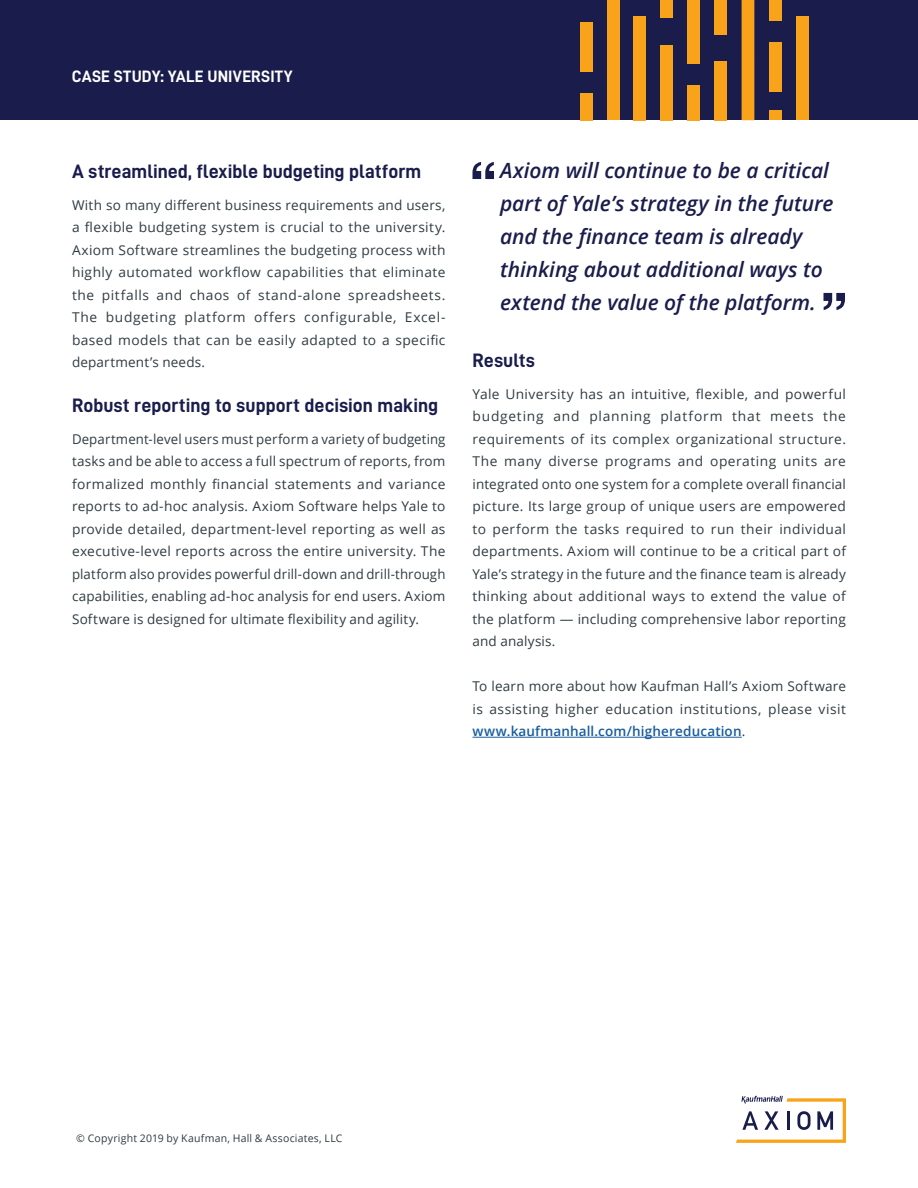
<style>
.page{position:relative;width:918px;height:1188px;background:#fff}
.page>*{position:absolute;margin:0;border:0;box-sizing:border-box;transform-origin:0 0}
.Pull_quote{font:italic 600 21px/33px "Open Sans";color:#1a1d4c}
.Subhed{font:19.5px "D DIN Bold";color:#1a1d4c}
.t1{font:16.5px "D DIN Bold";letter-spacing:.01em;color:#fff}
.t2{font:13.5px/22.5px "Open Sans";letter-spacing:.015em;color:#2f3b41;text-align:justify}
.t3{font:10.5px "Open Sans";letter-spacing:.02em;color:#2f3b41}
.s1{font-weight:600;color:#175d9e}
</style>
<div class="page">
<div style="left:0;top:0;width:918px;height:120px;background:#1a1d4c"></div>
<div style="left:633px;top:16px;width:13px;height:104px;background:#f9a31b"></div>
<div style="left:687px;top:0;width:13px;height:64px;background:#f9a31b"></div>
<div style="left:660px;top:45px;width:13px;height:75px;background:#f9a31b"></div>
<div style="left:660px;top:0;width:13px;height:18px;background:#f9a31b"></div>
<div style="left:769px;top:110px;width:12px;height:10px;background:#f9a31b"></div>
<div style="left:742px;top:0;width:12px;height:120px;background:#f9a31b"></div>
<div style="left:687px;top:85px;width:13px;height:35px;background:#f9a31b"></div>
<div style="left:769px;top:43px;width:12px;height:49px;background:#f9a31b"></div>
<div style="left:769px;top:0;width:12px;height:21px;background:#f9a31b"></div>
<div style="left:715px;top:61px;width:12px;height:59px;background:#f9a31b"></div>
<div style="left:715px;top:0;width:12px;height:35px;background:#f9a31b"></div>
<div style="left:796px;top:16px;width:12px;height:104px;background:#f9a31b"></div>
<div style="left:607px;top:0;width:12px;height:120px;background:#f9a31b"></div>
<div style="left:580px;top:93px;width:13px;height:27px;background:#f9a31b"></div>
<div style="left:580px;top:22px;width:13px;height:50px;background:#f9a31b"></div>
<svg style="left:736px;top:1096px;width:110px;height:47px"></svg>
<svg style="left:824px;top:293px;width:21px;height:17px"></svg>
<svg style="left:473px;top:162px;width:21px;height:17px"></svg>
<hr style="left:472px;top:737px;width:270px;height:1px;background:#175d9e">
<p class="t1" style="left:72px;top:67px;width:222px">CASE STUDY: YALE UNIVERSITY</p>
<p class="Subhed" style="left:72px;top:161px;width:351px">A streamlined, flexible budgeting platform</p>
<p class="t2" style="left:72px;top:193px;width:375px">With so many different business requirements and users, a flexible budgeting system is crucial to the university.<br>Axiom Software streamlines the budgeting process with highly automated workflow capabilities that eliminate the pitfalls and chaos of stand-alone spreadsheets.<br>The budgeting platform offers configurable, Excel&shy;based models that can be easily adapted to a specific department’s needs.</p>
<p class="Subhed" style="left:72px;top:395px;width:368px">Robust reporting to support decision making</p>
<p class="t2" style="left:72px;top:427px;width:375px">Department-level users must perform a variety of budgeting</p>
<p class="t2" style="left:72px;top:450px;width:375px">tasks and be able to access a full spectrum of reports, from</p>
<p class="t2" style="left:72px;top:472px;width:375px">formalized monthly financial statements and variance reports to ad-hoc analysis. Axiom Software helps Yale to provide detailed, department-level reporting as well as executive-level reports across the entire university. The platform also provides powerful drill-down and drill-through capabilities, enabling ad-hoc analysis for end users. Axiom Software is designed for ultimate flexibility and agility.</p>
<p class="Pull_quote" style="left:500px;top:154px;width:335px">Axiom will continue to be a critical part of Yale’s strategy in the future and the finance team is already thinking about additional ways to extend the value of the platform.</p>
<p class="Subhed" style="left:472px;top:350px;width:64px">Results</p>
<p class="t2" style="left:472px;top:382px;width:375px">Yale University has an intuitive, flexible, and powerful budgeting and planning platform that meets the requirements of its complex organizational structure.<br>The many diverse programs and operating units are integrated onto one system for a complete overall financial picture. Its large group of unique users are empowered to perform the tasks required to run their individual departments. Axiom will continue to be a critical part of Yale’s strategy in the future and the finance team is already thinking about additional ways to extend the value of the platform — including comprehensive labor reporting and analysis.</p>
<p class="t2" style="left:472px;top:675px;width:375px">To learn more about how Kaufman Hall’s Axiom Software is assisting higher education institutions, please visit <span class="s1">www.kaufmanhall.com/highereducation</span>.</p>
<p class="t3" style="left:76px;top:1131px;width:268px">© Copyright 2019 by Kaufman, Hall &amp; Associates, LLC</p>
</div>
